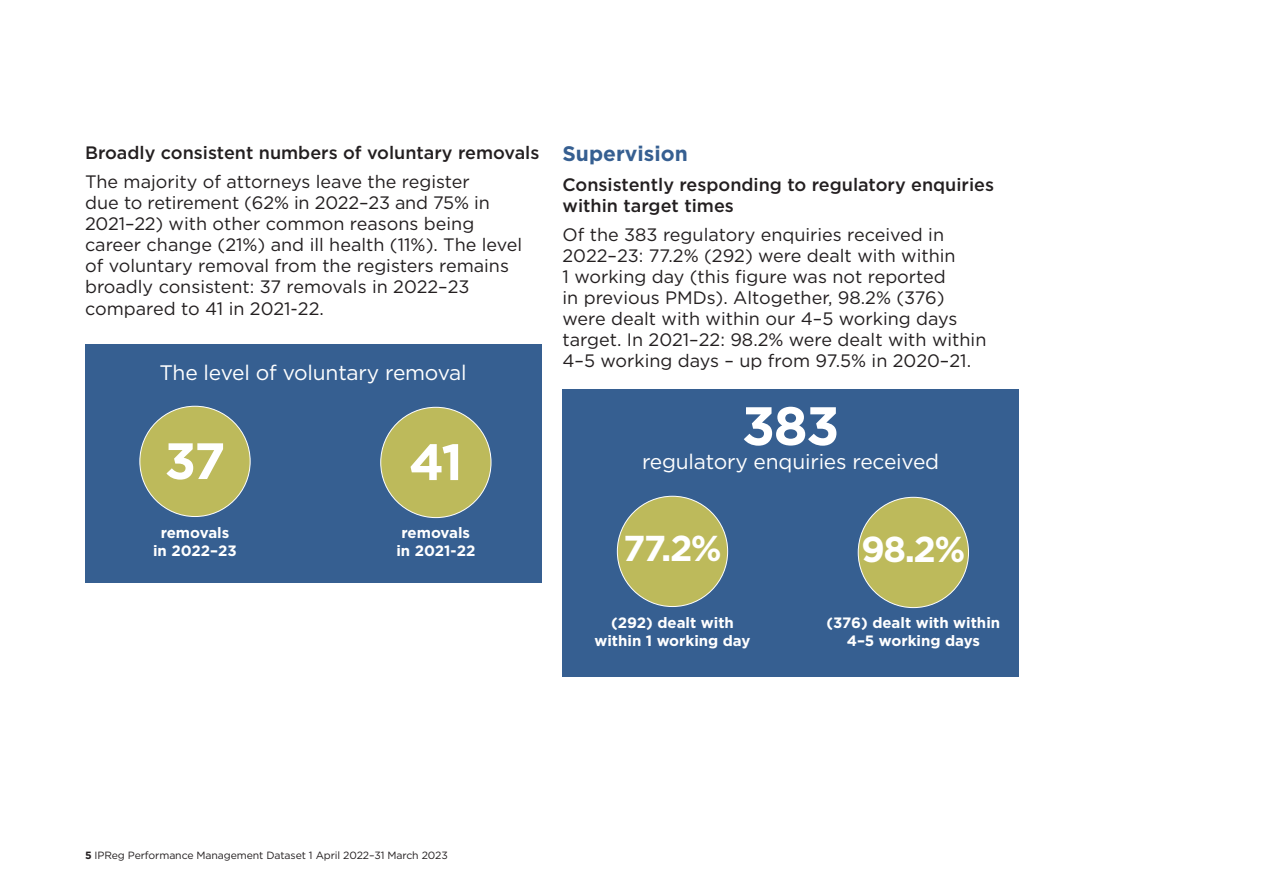
<style>
.page{position:relative;width:1263px;height:893px;background:#fff}
.page>*{position:absolute;margin:0;border:0;box-sizing:border-box;transform-origin:0 0}
.t1{font:700 54px "Gotham";color:#fff}
.t2{font:700 51px "Gotham";color:#fff}
.t3{font:700 36px "Gotham";color:#fff}
.t4{font:21px "Gotham";letter-spacing:-.01em;color:#fff}
.Paragraph{font:700 21px "Gotham";color:#365f91}
.Paragraph-2{font:18px/21px "Gotham";color:#231f20}
.Paragraph-3{font:500 18px/21px "Gotham";color:#231f20}
.t5{font:700 15px/18px "Gotham";color:#fff;text-align:center}
.t6{font:10.5px "Gotham";letter-spacing:-.01em;color:#231f20}
.s1{font-weight:700}
</style>
<div class="page">
<div style="left:562px;top:389px;width:457px;height:287px;background:#365f91"></div>
<div style="left:85px;top:344px;width:456px;height:239px;background:#365f91"></div>
<div style="left:381px;top:407px;width:110px;height:111px;background:#bdba5b;border-radius:50%"></div>
<div style="left:140px;top:406px;width:110px;height:110px;background:#bdba5b;border-radius:50%"></div>
<div style="left:858px;top:497px;width:110px;height:111px;background:#bdba5b;border-radius:50%"></div>
<div style="left:617px;top:496px;width:111px;height:110px;background:#bdba5b;border-radius:50%"></div>
<p class="Paragraph-3" style="left:85px;top:142px;width:456px">Broadly consistent numbers of voluntary removals</p>
<p class="Paragraph-2" style="left:85px;top:171px;width:439px">The majority of attorneys leave the register<br>due to retirement (62% in 2022–23 and 75% in 2021–22) with other common reasons being career change (21%) and ill health (11%). The level of voluntary removal from the registers remains broadly consistent: 37 removals in 2022–23 compared to 41 in 2021-22.</p>
<p class="t4" style="left:160px;top:359px;width:309px">The level of voluntary removal</p>
<h2 class="t2" style="left:165px;top:427px;width:62px">37</h2>
<p class="t5" style="left:153px;top:523px;width:85px">removals in 2022–23</p>
<h2 class="t2" style="left:409px;top:428px;width:55px">41</h2>
<p class="t5" style="left:396px;top:524px;width:81px">removals in 2021-22</p>
<p class="Paragraph" style="left:562px;top:140px;width:127px">Supervision</p>
<p class="Paragraph-3" style="left:562px;top:174px;width:433px">Consistently responding to regulatory enquiries within target times</p>
<p class="Paragraph-2" style="left:562px;top:224px;width:425px">Of the 383 regulatory enquiries received in 2022–23: 77.2% (292) were dealt with within<br>1 working day (this figure was not reported<br>in previous PMDs). Altogether, 98.2% (376) were dealt with within our 4–5 working days target. In 2021–22: 98.2% were dealt with within 4–5 working days – up from 97.5% in 2020–21.</p>
<h1 class="t1" style="left:742px;top:390px;width:99px">383</h1>
<p class="t4" style="left:642px;top:448px;width:299px">regulatory enquiries received</p>
<h3 class="t3" style="left:623px;top:525px;width:100px">77.2%</h3>
<p class="t5" style="left:594px;top:613px;width:158px">(292) dealt with within 1 working day</p>
<h3 class="t3" style="left:861px;top:526px;width:106px">98.2%</h3>
<p class="t5" style="left:826px;top:614px;width:175px">(376) dealt with within<br>4–5 working days</p>
<p class="t6" style="left:85px;top:848px;width:364px"><span class="s1">5</span> IPReg Performance Management Dataset 1 April 2022–31 March 2023</p>
</div>
